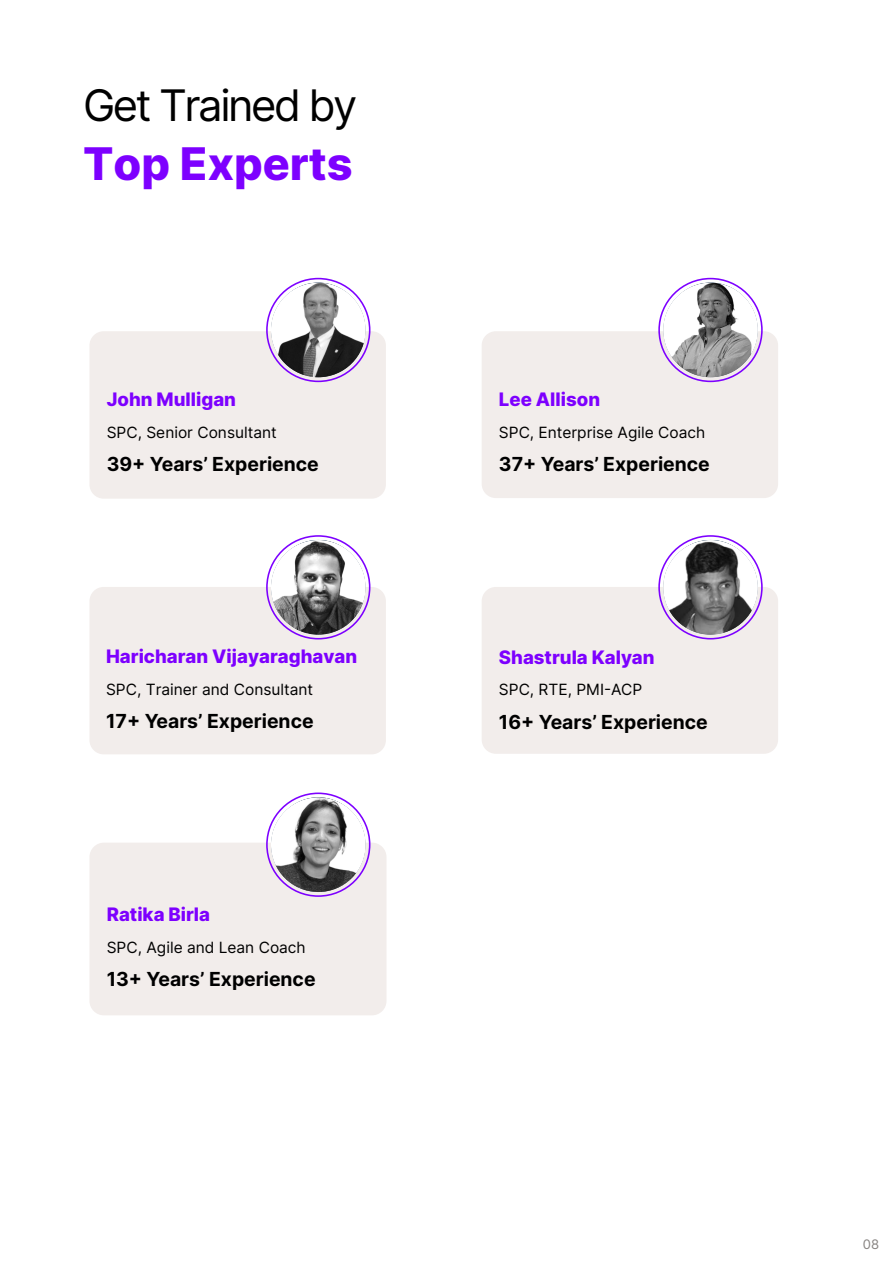
<style>
.page{position:relative;width:893px;height:1263px;background:#fff}
.page>*{position:absolute;margin:0;border:0;box-sizing:border-box;transform-origin:0 0}
.t1{font:800 45px "Inter";color:#7d00ff}
.t2{font:43.5px "Inter";letter-spacing:-.055em;color:#000}
.t3{font:700 19.35px "Inter";color:#000}
.t4{font:800 18.6px "Inter";color:#7d00ff}
.t5{font:15.45px "Inter";color:#000}
.t6{font:13.05px "Inter";color:#888482}
</style>
<div class="page">
<div style="left:89px;top:331px;width:297px;height:168px;background:#f2edeb;border-radius:14px"></div>
<div style="left:266px;top:278px;width:104px;height:104px;border:2px solid #7d00ff;border-radius:50%"></div>
<img style="left:271px;top:283px;width:95px;height:94px;border-radius:47px">
<div style="left:89px;top:587px;width:297px;height:167px;background:#f2edeb;border-radius:14px"></div>
<div style="left:266px;top:535px;width:104px;height:104px;border:2px solid #7d00ff;border-radius:50%"></div>
<img style="left:271px;top:540px;width:95px;height:95px;border-radius:47px">
<div style="left:482px;top:331px;width:296px;height:167px;background:#f2edeb;border-radius:14px"></div>
<div style="left:658px;top:278px;width:105px;height:104px;border:2px solid #7d00ff;border-radius:50%"></div>
<img style="left:663px;top:283px;width:95px;height:94px;border-radius:47px">
<div style="left:482px;top:587px;width:296px;height:167px;background:#f2edeb;border-radius:14px"></div>
<div style="left:658px;top:535px;width:105px;height:104px;border:2px solid #7d00ff;border-radius:50%"></div>
<img style="left:663px;top:540px;width:95px;height:95px;border-radius:47px">
<div style="left:89px;top:843px;width:297px;height:172px;background:#f2edeb;border-radius:14px"></div>
<div style="left:266px;top:792px;width:104px;height:105px;border:2px solid #7d00ff;border-radius:50%"></div>
<img style="left:271px;top:797px;width:95px;height:95px;border-radius:47px">
<h2 class="t2" style="left:83px;top:74px;width:276px">Get Trained by</h2>
<h1 class="t1" style="left:83px;top:129px;width:271px">Top Experts</h1>
<p class="t4" style="left:107px;top:385px;width:131px">John Mulligan</p>
<p class="t5" style="left:107px;top:421px;width:172px">SPC, Senior Consultant</p>
<p class="t3" style="left:107px;top:450px;width:214px">39+ Years’ Experience</p>
<p class="t4" style="left:106px;top:642px;width:253px">Haricharan Vijayaraghavan</p>
<p class="t5" style="left:106px;top:678px;width:209px">SPC, Trainer and Consultant</p>
<p class="t3" style="left:106px;top:707px;width:209px">17+ Years’ Experience</p>
<p class="t4" style="left:107px;top:900px;width:105px">Ratika Birla</p>
<p class="t5" style="left:107px;top:936px;width:201px">SPC, Agile and Lean Coach</p>
<p class="t3" style="left:107px;top:964px;width:210px">13+ Years’ Experience</p>
<p class="t4" style="left:499px;top:385px;width:103px">Lee Allison</p>
<p class="t5" style="left:499px;top:421px;width:208px">SPC, Enterprise Agile Coach</p>
<p class="t3" style="left:499px;top:450px;width:212px">37+ Years’ Experience</p>
<p class="t4" style="left:499px;top:643px;width:157px">Shastrula Kalyan</p>
<p class="t5" style="left:499px;top:678px;width:145px">SPC, RTE, PMI-ACP</p>
<p class="t3" style="left:499px;top:707px;width:210px">16+ Years’ Experience</p>
<p class="t6" style="left:863px;top:1234px;width:18px">08</p>
</div>
